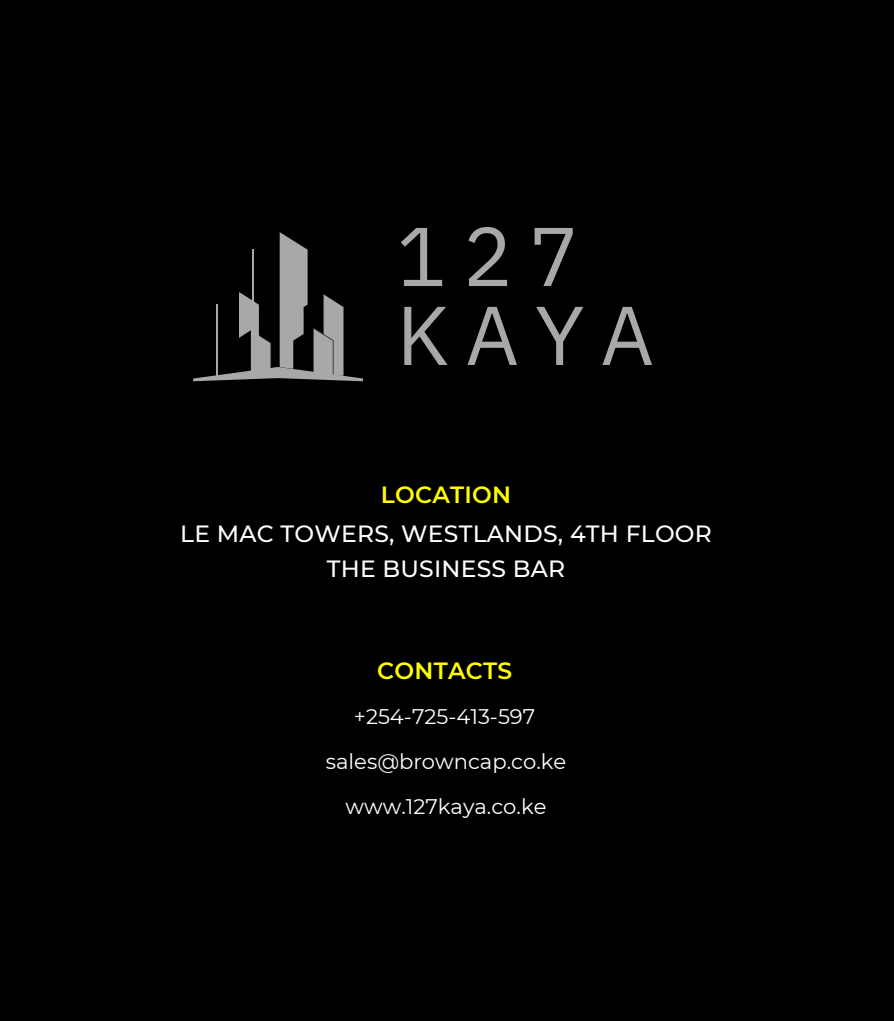
<style>
.page{position:relative;width:894px;height:1021px;background:#fff}
.page>*{position:absolute;margin:0;border:0;box-sizing:border-box;transform-origin:0 0}
.t1{font:83.25px/78.9px "IBM Plex Sans";letter-spacing:.195em;color:#a9a8a6}
.t2{font:500 23.4px/39px "Montserrat";letter-spacing:.01em;color:#fff;text-align:center}
.t3{font:600 23.4px "Montserrat";letter-spacing:.01em;color:#ff0}
.t4{font:21.15px/44.5px "Montserrat";color:#fff;text-align:center}
.s1{font-weight:600;color:#ff0}
</style>
<div class="page">
<div style="left:0;top:0;width:893px;height:1020px;background:#000"></div>
<svg style="left:193px;top:232px;width:170px;height:149px"></svg>
<p class="t1" style="left:396px;top:215px;width:259px">127<br>KAYA</p>
<h1 class="t2" style="left:180px;top:475px;width:533px"><span class="s1">LOCATION<br></span>LE MAC TOWERS, WESTLANDS, 4TH FLOOR</h1>
<h1 class="t2" style="left:326px;top:549px;width:240px">THE BUSINESS BAR</h1>
<p class="t3" style="left:377px;top:656px;width:136px">CONTACTS</p>
<h2 class="t4" style="left:354px;top:694px;width:183px">+254-725-413-597</h2>
<p class="t4" style="left:326px;top:739px;width:242px">sales@browncap.co.ke www.127kaya.co.ke</p>
</div>
